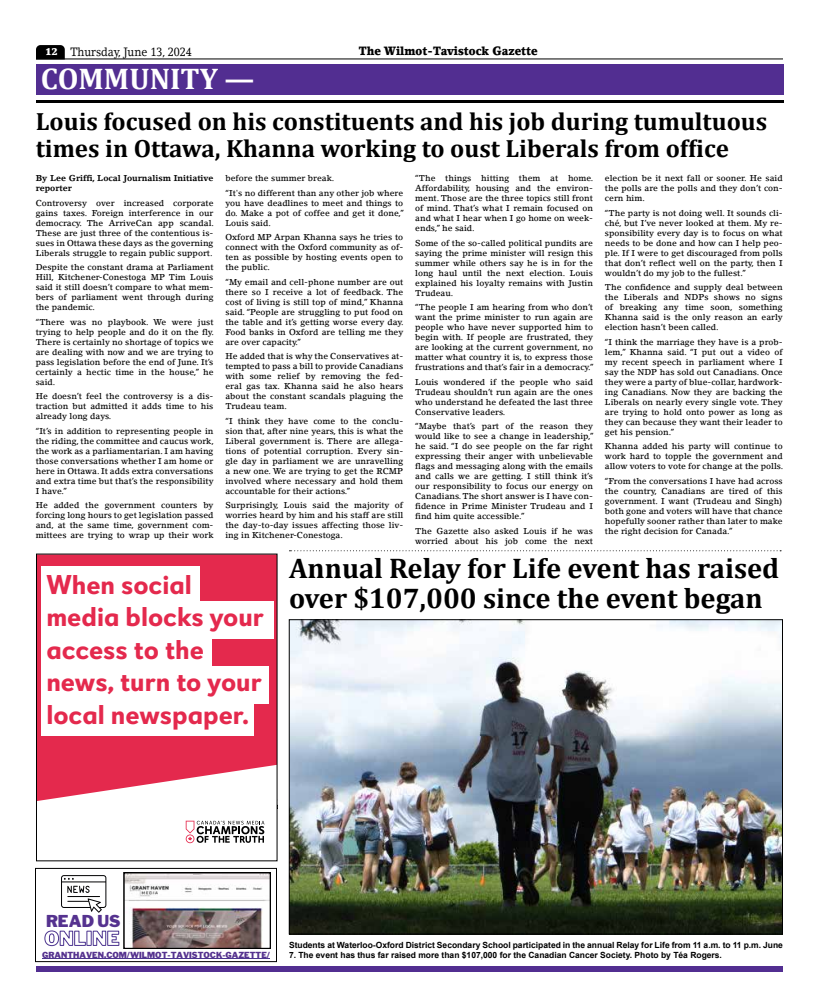
<style>
.page{position:relative;width:819px;height:1008px;background:#fff}
.page>*{position:absolute;margin:0;border:0;box-sizing:border-box;transform-origin:0 0}
.t1{font:700 30px "Cambria";color:#fff}
.t2{font:700 29.3px/35.2px "Champions";color:#e4294d}
.t3{font:700 28.5px/30px "Cambria";color:#000}
.t4{font:700 27.1px/32.5px "Champions";color:#e4294d}
.t5{font:700 25px/27px "Cambria";color:#000}
.t6{font:900 16.3px "Libre Franklin";color:#55328f}
.t7{font:900 12px "Lino Letter Std";color:#000;scale:.9 1}
.t8{font:12px "Lino Letter Std";color:#000;scale:.9 1}
.t9{font:500 8.5px/10px "Lino Letter Std";color:#000;text-align:justify}
.t10{font:700 8.5px "Arial";color:#000}
.t11{font:700 8.5px/10px "Lino Letter Std";color:#000}
.t12{font:900 8.3px "Libre Franklin";color:#55328f}
.s1{font-weight:900;font-size:10px;color:#fff}
</style>
<div class="page">
<svg style="left:36px;top:45px;width:29px;height:13px"></svg>
<hr style="left:36px;top:58px;width:747px;height:1px;background:#000">
<div style="left:36px;top:966px;width:747px;height:6px;background:#522e91"></div>
<div style="left:36px;top:64px;width:747px;height:31px;background:#522e91"></div>
<hr style="left:36px;top:100px;width:747px;height:3px;background:#000">
<img style="left:291px;top:621px;width:490px;height:312px">
<div style="left:289px;top:619px;width:494px;height:316px;border:1px solid #000"></div>
<svg style="left:290px;top:550px;width:491px;height:1px"></svg>
<svg style="left:38px;top:556px;width:238px;height:245px;fill:#e4294d"></svg>
<div style="left:41px;top:566px;width:159px;height:38px;background:#fff"></div>
<div style="left:41px;top:601px;width:233px;height:38px;background:#fff"></div>
<div style="left:41px;top:631px;width:171px;height:38px;background:#fff"></div>
<div style="left:41px;top:666px;width:228px;height:38px;background:#fff"></div>
<div style="left:41px;top:698px;width:213px;height:38px;background:#fff"></div>
<div style="left:220px;top:790px;width:57px;height:26px;background:#fff"></div>
<svg style="left:170px;top:800px;width:95px;height:43px"></svg>
<svg style="left:44px;top:873px;width:226px;height:76px"></svg>
<hr style="left:42px;top:958px;width:228px;height:1px;background:#4c348f">
<div style="left:35px;top:868px;width:242px;height:94px;border:1px solid #000"></div>
<h3 class="t8" style="left:45px;top:44px;width:165px"><span class="s1">12</span> Thursday, June 13, 2024</h3>
<h3 class="t7" style="left:359px;top:43px;width:201px">The Wilmot-Tavistock Gazette</h3>
<h1 class="t1" style="left:41px;top:58px;width:215px">COMMUNITY —</h1>
<h3 class="t5" style="left:36px;top:107px;width:733px">Louis focused on his constituents and his job during tumultuous times in Ottawa, Khanna working to oust Liberals from office</h3>
<p class="t11" style="left:36px;top:173px;width:179px">By Lee Griffi, Local Journalism Initiative reporter</p>
<p class="t9" style="left:36px;top:198px;width:180px">Controversy over increased corporate gains taxes. Foreign interference in our democracy. The ArriveCan app scandal.<br>These are just three of the contentious is&shy;sues in Ottawa these days as the governing Liberals struggle to regain public support.</p>
<p class="t9" style="left:36px;top:262px;width:179px">Despite the constant drama at Parliament Hill, Kitchener-Conestoga MP Tim Louis said it still doesn’t compare to what mem&shy;bers of parliament went through during the pandemic.</p>
<p class="t9" style="left:36px;top:317px;width:180px">“There was no playbook. We were just trying to help people and do it on the fly.<br>There is certainly no shortage of topics we are dealing with now and we are trying to pass legislation before the end of June. It’s certainly a hectic time in the house,” he said.</p>
<p class="t9" style="left:36px;top:391px;width:179px">He doesn’t feel the controversy is a dis&shy;traction but admitted it adds time to his already long days.</p>
<p class="t9" style="left:36px;top:426px;width:180px">“It’s in addition to representing people in the riding, the committee and caucus work, the work as a parliamentarian. I am having those conversations whether I am home or here in Ottawa. It adds extra conversations and extra time but that’s the responsibility I have.”</p>
<p class="t9" style="left:36px;top:500px;width:179px">He added the government counters by forcing long hours to get legislation passed and, at the same time, government com&shy;mittees are trying to wrap up their work</p>
<p class="t9" style="left:225px;top:171px;width:179px;line-height:14.5px">before the summer break.<br>“It's no different than any other job where</p>
<p class="t9" style="left:225px;top:198px;width:180px">you have deadlines to meet and things to do. Make a pot of coffee and get it done,” Louis said.</p>
<p class="t9" style="left:225px;top:232px;width:179px">Oxford MP Arpan Khanna says he tries to connect with the Oxford community as of&shy;ten as possible by hosting events open to the public.</p>
<p class="t9" style="left:225px;top:277px;width:180px">“My email and cell-phone number are out there so I receive a lot of feedback. The cost of living is still top of mind,” Khanna said. “People are struggling to put food on the table and it’s getting worse every day.<br>Food banks in Oxford are telling me they are over capacity.”</p>
<p class="t9" style="left:225px;top:351px;width:179px">He added that is why the Conservatives at&shy;tempted to pass a bill to provide Canadians with some relief by removing the fed&shy;eral gas tax. Khanna said he also hears about the constant scandals plaguing the Trudeau team.</p>
<p class="t9" style="left:225px;top:416px;width:179px">“I think they have come to the conclu&shy;sion that, after nine years, this is what the Liberal government is. There are allega&shy;tions of potential corruption. Every sin&shy;gle day in parliament we are unravelling a new one. We are trying to get the RCMP involved where necessary and hold them accountable for their actions.”</p>
<p class="t9" style="left:225px;top:500px;width:179px">Surprisingly, Louis said the majority of worries heard by him and his staff are still the day-to-day issues affecting those liv&shy;ing in Kitchener-Conestoga.</p>
<p class="t9" style="left:415px;top:173px;width:180px">“The things hitting them at home.<br>Affordability, housing and the environ&shy;ment. Those are the three topics still front of mind. That’s what I remain focused on and what I hear when I go home on week&shy;ends,” he said.</p>
<p class="t9" style="left:415px;top:238px;width:179px">Some of the so-called political pundits are saying the prime minister will resign this summer while others say he is in for the long haul until the next election. Louis explained his loyalty remains with Justin Trudeau.</p>
<p class="t9" style="left:415px;top:302px;width:180px">“The people I am hearing from who don’t want the prime minister to run again are people who have never supported him to begin with. If people are frustrated, they are looking at the current government, no matter what country it is, to express those frustrations and that’s fair in a democracy.”</p>
<p class="t9" style="left:415px;top:377px;width:179px">Louis wondered if the people who said Trudeau shouldn’t run again are the ones who understand he defeated the last three Conservative leaders.</p>
<p class="t9" style="left:415px;top:421px;width:180px">“Maybe that’s part of the reason they would like to see a change in leadership,” he said. “I do see people on the far right expressing their anger with unbelievable flags and messaging along with the emails and calls we are getting. I still think it’s our responsibility to focus our energy on Canadians. The short answer is I have con&shy;fidence in Prime Minister Trudeau and I find him quite accessible.”</p>
<p class="t9" style="left:415px;top:526px;width:179px">The Gazette also asked Louis if he was worried about his job come the next</p>
<p class="t9" style="left:605px;top:173px;width:179px">election be it next fall or sooner. He said the polls are the polls and they don’t con&shy;cern him.</p>
<p class="t9" style="left:605px;top:208px;width:179px">“The party is not doing well. It sounds cli&shy;ché, but I’ve never looked at them. My re&shy;sponsibility every day is to focus on what needs to be done and how can I help peo&shy;ple. If I were to get discouraged from polls that don’t reflect well on the party, then I wouldn’t do my job to the fullest.”</p>
<p class="t9" style="left:605px;top:282px;width:179px">The confidence and supply deal between the Liberals and NDPs shows no signs of breaking any time soon, something Khanna said is the only reason an early election hasn’t been called.</p>
<p class="t9" style="left:605px;top:337px;width:179px">“I think the marriage they have is a prob&shy;lem,” Khanna said. “I put out a video of my recent speech in parliament where I say the NDP has sold out Canadians. Once they were a party of blue-collar, hardwork&shy;ing Canadians. Now they are backing the Liberals on nearly every single vote. They are trying to hold onto power as long as they can because they want their leader to get his pension.”</p>
<p class="t9" style="left:605px;top:441px;width:180px">Khanna added his party will continue to work hard to topple the government and allow voters to vote for change at the polls.</p>
<p class="t9" style="left:605px;top:476px;width:179px">“From the conversations I have had across the country, Canadians are tired of this government. I want (Trudeau and Singh) both gone and voters will have that chance hopefully sooner rather than later to make the right decision for Canada.”</p>
<h3 class="t4" style="left:46px;top:569px;width:219px">When social media blocks your access to the news, turn to your local newspaper.</h3>
<h2 class="t2" style="left:1px;top:571px;width:221px;text-indent:12px">hen social<br>edia blocks your ccess to the<br>ews, turn to your</h2>
<h3 class="t3" style="left:289px;top:552px;width:492px">Annual Relay for Life event has raised over $107,000 since the event began</h3>
<h3 class="t6" style="left:46px;top:911px;width:76px">READ US</h3>
<p class="t12" style="left:42px;top:950px;width:229px">GRANTHAVEN.COM/WILMOT-TAVISTOCK-GAZETTE/</p>
<p class="t10" style="left:289px;top:939px;width:495px">Students at Waterloo-Oxford District Secondary School participated in the annual Relay for Life from 11 a.m. to 11 p.m. June</p>
<p class="t10" style="left:289px;top:950px;width:435px">7. The event has thus far raised more than $107,000 for the Canadian Cancer Society. Photo by Téa Rogers.</p>
</div>
